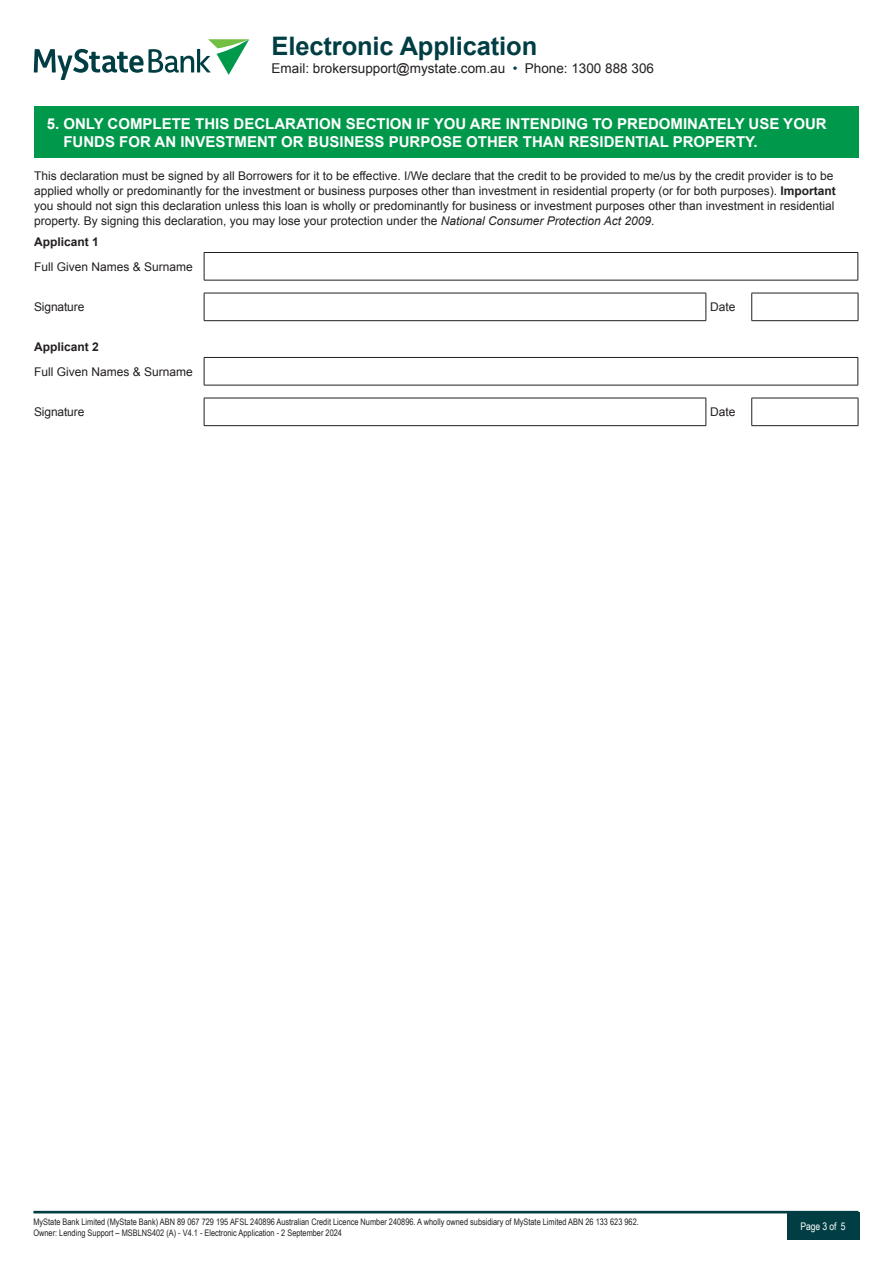
<style>
.page{position:relative;width:893px;height:1263px;background:#fff}
.page>*{position:absolute;margin:0;border:0;box-sizing:border-box;transform-origin:0 0}
.t1{font:700 25.5px "Arial";letter-spacing:-.005em;color:#003e44}
.t2{font:700 15px/18px "Arial";color:#fff}
.t3{font:13.5px "Arial";color:#231f20}
.Copy{font:12px/15px "Arial";color:#231f20}
.t4{font:700 12px "Arial";color:#231f20}
.t5{font:10.5px "Arial Narrow";letter-spacing:-.01em;color:#fff}
.t6{font:9px/10.5px "Arial Narrow";color:#231f20}
.s1{color:#003e44}
.s2{font-weight:700}
.s3{font-style:italic}
</style>
<div class="page">
<svg style="left:34px;top:39px;width:215px;height:41px"></svg>
<hr style="left:33px;top:1211px;width:825px;height:1px;background:#003e44">
<div style="left:787px;top:1212px;width:72px;height:28px;background:#003e44"></div>
<hr style="left:33px;top:1212px;width:826px;height:1px;background:#003e44">
<div style="left:34px;top:106px;width:824px;height:52px;background:#00994c"></div>
<hr style="left:204px;top:252px;width:654px;height:1px;background:#231f20">
<svg style="left:204px;top:253px;width:1px;height:27px"></svg>
<svg style="left:858px;top:253px;width:1px;height:27px"></svg>
<hr style="left:204px;top:280px;width:654px;height:1px;background:#231f20">
<svg style="left:204px;top:294px;width:1px;height:26px"></svg>
<svg style="left:706px;top:293px;width:1px;height:27px"></svg>
<svg style="left:751px;top:294px;width:1px;height:26px"></svg>
<svg style="left:858px;top:293px;width:1px;height:27px"></svg>
<hr style="left:204px;top:293px;width:502px;height:1px;background:#231f20">
<hr style="left:751px;top:293px;width:107px;height:1px;background:#231f20">
<hr style="left:204px;top:320px;width:502px;height:1px;background:#231f20">
<hr style="left:751px;top:320px;width:107px;height:1px;background:#231f20">
<hr style="left:204px;top:357px;width:654px;height:1px;background:#231f20">
<svg style="left:204px;top:358px;width:1px;height:27px"></svg>
<svg style="left:858px;top:358px;width:1px;height:27px"></svg>
<hr style="left:204px;top:385px;width:654px;height:1px;background:#231f20">
<svg style="left:204px;top:399px;width:1px;height:26px"></svg>
<svg style="left:706px;top:398px;width:1px;height:27px"></svg>
<svg style="left:751px;top:399px;width:1px;height:26px"></svg>
<svg style="left:858px;top:398px;width:1px;height:27px"></svg>
<hr style="left:204px;top:398px;width:502px;height:1px;background:#231f20">
<hr style="left:751px;top:398px;width:107px;height:1px;background:#231f20">
<hr style="left:204px;top:425px;width:502px;height:1px;background:#231f20">
<hr style="left:751px;top:425px;width:107px;height:1px;background:#231f20">
<h1 class="t1" style="left:272px;top:29px;width:267px">Electronic Application</h1>
<p class="t3" style="left:272px;top:59px;width:384px">Email: brokersupport@mystate.com.au <span class="s1">•</span> Phone: 1300 888 306</p>
<p class="t2" style="left:63px;top:115px;width:765px;text-indent:-17px">5. ONLY COMPLETE THIS DECLARATION SECTION IF YOU ARE INTENDING TO PREDOMINATELY USE YOUR<br>FUNDS FOR AN INVESTMENT OR BUSINESS PURPOSE OTHER THAN RESIDENTIAL PROPERTY.</p>
<p class="Copy" style="left:34px;top:168px;width:803px">This declaration must be signed by all Borrowers for it to be effective. I/We declare that the credit to be provided to me/us by the credit provider is to be applied wholly or predominantly for the investment or business purposes other than investment in residential property (or for both purposes). <span class="s2">Important </span>you should not sign this declaration unless this loan is wholly or predominantly for business or investment purposes other than investment in residential property. By signing this declaration, you may lose your protection under the <span class="s3">National Consumer Protection Act 2009</span>.</p>
<p class="t4" style="left:34px;top:234px;width:66px">Applicant 1</p>
<p class="Copy" style="left:34px;top:259px;width:160px">Full Given Names &amp; Surname</p>
<p class="Copy" style="left:34px;top:300px;width:52px">Signature</p>
<p class="Copy" style="left:710px;top:300px;width:27px">Date</p>
<p class="t4" style="left:34px;top:339px;width:66px">Applicant 2</p>
<p class="Copy" style="left:34px;top:364px;width:160px">Full Given Names &amp; Surname</p>
<p class="Copy" style="left:34px;top:405px;width:52px">Signature</p>
<p class="Copy" style="left:710px;top:405px;width:27px">Date</p>
<p class="t6" style="left:33px;top:1216px;width:607px">MyState Bank Limited (MyState Bank) ABN 89 067 729 195 AFSL 240896 Australian Credit Licence Number 240896. A wholly owned subsidiary of MyState Limited ABN 26 133 623 962.<br>Owner: Lending Support – MSBLNS402 (A) - V4.1 - Electronic Application - 2 September 2024</p>
<p class="t5" style="left:800px;top:1218px;width:47px">Page 3 of 5</p>
</div>
